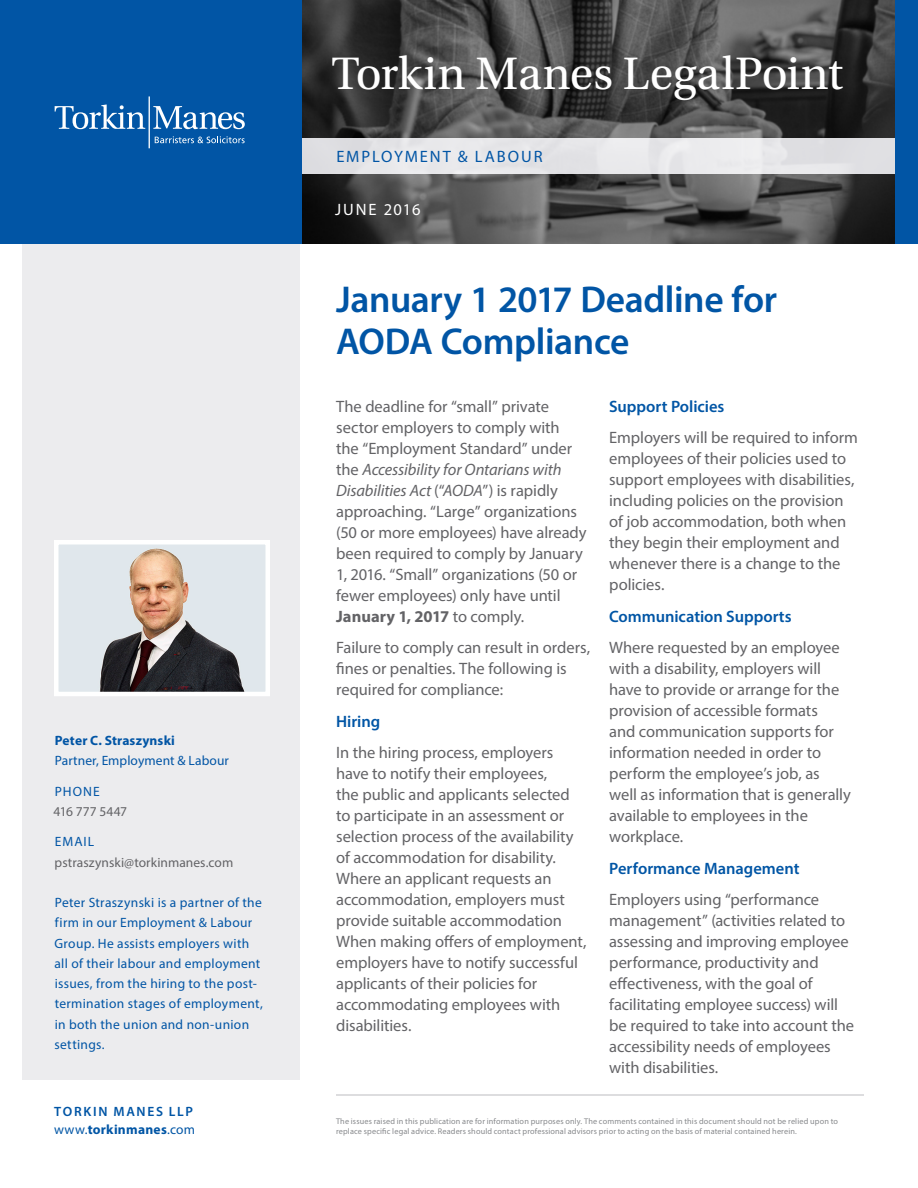
<style>
.page{position:relative;width:918px;height:1188px;background:#fff}
.page>*{position:absolute;margin:0;border:0;box-sizing:border-box;transform-origin:0 0}
.t1{font:48px "Utopia Std";letter-spacing:-.005em;color:#fff}
.t2{font:600 37.5px/42px "Myriad Pro";letter-spacing:-.01em;color:#0155a5}
.Body_Text{font:16.5px/21px "Myriad Pro";letter-spacing:-.005em;color:#636366}
.Body_Text-2{font:600 16.5px "Myriad Pro";letter-spacing:-.005em;color:#0155a5}
.t3{font:16.5px "Myriad Pro";letter-spacing:.115em;color:#0155a5}
.t4{font:16.5px "Myriad Pro";letter-spacing:.1em;color:#fff}
.Author_Description{font:13.5px/20.2px "Myriad Pro";letter-spacing:.02em;color:#0155a5}
.t5{font:13.5px/20.2px "Myriad Pro";letter-spacing:.005em;color:#636366}
.t6{font:600 13.5px/18px "Myriad Pro";letter-spacing:.13em;color:#0155a5}
.t7{font:8.25px/10.5px "Myriad Pro";letter-spacing:.02em;color:#87898c}
.s1{font-weight:700}
.s2{color:#0155a5}
.s3{font-style:italic}
.s4{font-weight:400}
</style>
<div class="page">
<img style="left:302px;top:0;width:594px;height:243px">
<div style="left:22px;top:0;width:278px;height:1080px;background:#ececee"></div>
<hr style="left:336px;top:1095px;width:528px;height:1px;background:#bcbdc0">
<div style="left:0;top:138px;width:918px;height:36px;background:#ececee"></div>
<div style="left:0;top:0;width:302px;height:243px;background:#0155a5"></div>
<svg style="left:55px;top:104px;width:90px;height:25px"></svg>
<svg style="left:153px;top:106px;width:92px;height:23px"></svg>
<hr style="left:149px;top:96px;width:1px;height:52px;background:#fff">
<svg style="left:155px;top:136px;width:90px;height:7px"></svg>
<div style="left:896px;top:0;width:22px;height:243px;background:#0155a5"></div>
<img style="left:59px;top:545px;width:206px;height:146px">
<div style="left:54px;top:540px;width:216px;height:156px;border:4px solid #fff"></div>
<h1 class="t1" style="left:332px;top:47px;width:513px">Torkin Manes LegalPoint</h1>
<p class="t3" style="left:336px;top:146px;width:208px">EMPLOYMENT &amp; LABOUR</p>
<p class="Author_Description" style="left:55px;top:730px;width:176px"><span class="s1">Peter C. Straszynski<br></span>Partner, Employment &amp; Labour</p>
<p class="t5" style="left:54px;top:781px;width:75px"><span class="s2">PHONE<br></span>416 777 5447</p>
<p class="t5" style="left:55px;top:832px;width:180px"><span class="s2">EMAIL </span>pstraszynski@torkinmanes.com</p>
<p class="Author_Description" style="left:54px;top:892px;width:210px">Peter Straszynski is a partner of the firm in our Employment &amp; Labour<br>Group. He assists employers with all of their labour and employment issues, from the hiring to the post&shy;termination stages of employment, in both the union and non-union settings.</p>
<p class="t4" style="left:335px;top:199px;width:87px">JUNE 2016</p>
<p class="t2" style="left:336px;top:278px;width:443px">January 1 2017 Deadline for<br>AODA Compliance</p>
<p class="Body_Text" style="left:336px;top:396px;width:252px">The deadline for “small” private sector employers to comply with<br>the “Employment Standard” under the <span class="s3">Accessibility for Ontarians with Disabilities Act</span> (“<span class="s3">AODA</span>”) is rapidly approaching. “Large” organizations (50 or more employees) have already been required to comply by January 1, 2016. “Small” organizations (50 or fewer employees) only have until <span class="s1">January 1, 2017</span> to comply.</p>
<p class="Body_Text" style="left:336px;top:637px;width:255px">Failure to comply can result in orders, fines or penalties. The following is required for compliance:</p>
<p class="Body_Text-2" style="left:336px;top:711px;width:46px">Hiring</p>
<p class="Body_Text" style="left:336px;top:742px;width:252px">In the hiring process, employers have to notify their employees,<br>the public and applicants selected to participate in an assessment or selection process of the availability of accommodation for disability.<br>Where an applicant requests an accommodation, employers must provide suitable accommodation<br>When making offers of employment, employers have to notify successful applicants of their policies for accommodating employees with disabilities.</p>
<p class="Body_Text-2" style="left:609px;top:396px;width:117px">Support Policies</p>
<p class="Body_Text" style="left:609px;top:427px;width:250px">Employers will be required to inform employees of their policies used to support employees with disabilities, including policies on the provision of job accommodation, both when they begin their employment and whenever there is a change to the policies.</p>
<p class="Body_Text-2" style="left:609px;top:606px;width:184px">Communication Supports</p>
<p class="Body_Text" style="left:609px;top:637px;width:243px">Where requested by an employee with a disability, employers will have to provide or arrange for the provision of accessible formats<br>and communication supports for information needed in order to perform the employee’s job, as well as information that is generally available to employees in the workplace.</p>
<p class="Body_Text-2" style="left:609px;top:858px;width:192px">Performance Management</p>
<p class="Body_Text" style="left:609px;top:889px;width:246px">Employers using “performance management” (activities related to assessing and improving employee performance, productivity and effectiveness, with the goal of facilitating employee success) will be required to take into account the accessibility needs of employees with disabilities.</p>
<p class="t6" style="left:54px;top:1102px;width:142px">TORKIN MANES LLP <span class="s4">www.</span><span class="s1">torkinmanes</span><span class="s4">.com</span></p>
<p class="t7" style="left:336px;top:1115px;width:504px">The issues raised in this publication are for information purposes only. The comments contained in this document should not be relied upon to replace specific legal advice. Readers should contact professional advisors prior to acting on the basis of material contained herein.</p>
</div>
